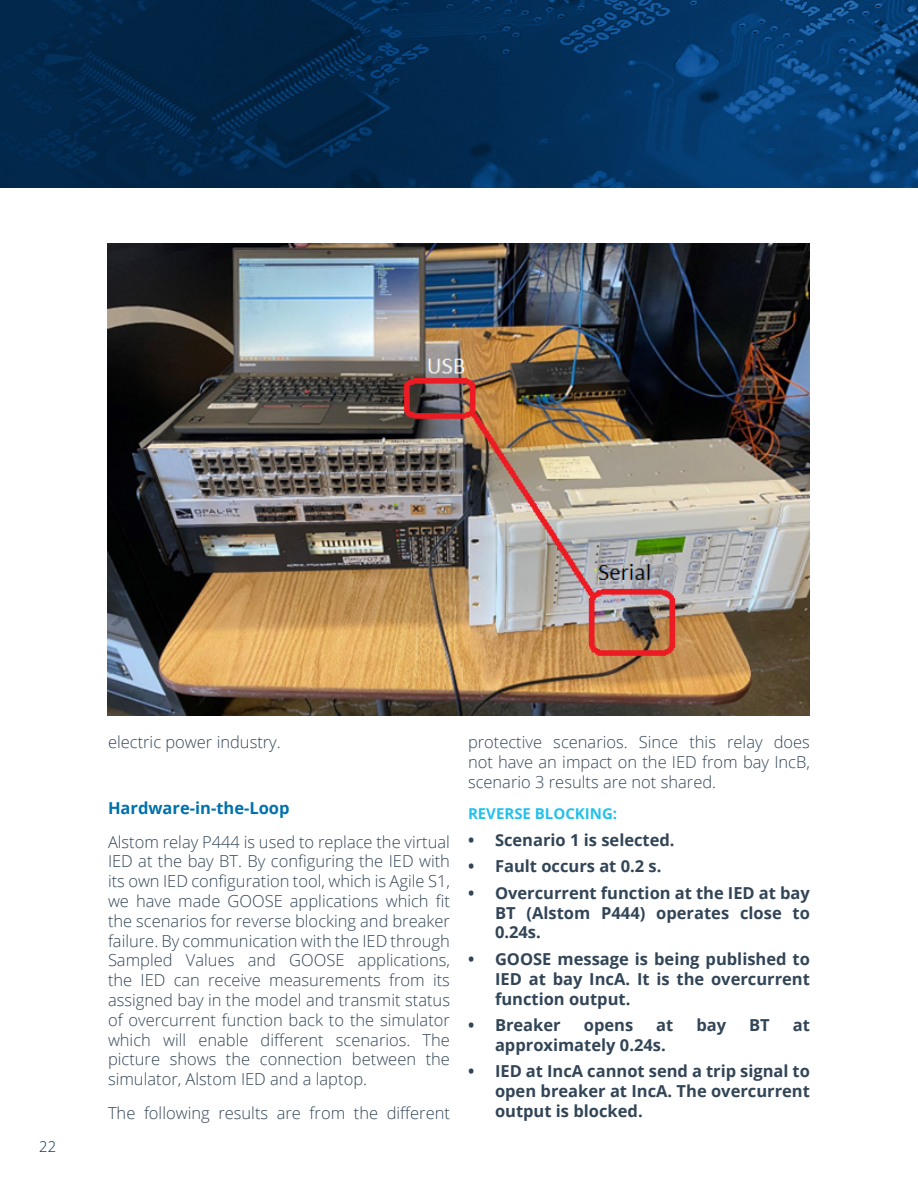
<style>
.page{position:relative;width:918px;height:1188px;background:#fff}
.page>*{position:absolute;margin:0;border:0;box-sizing:border-box;transform-origin:0 0}
.paragraph{font:300 16.5px/19.8px "Open Sans";color:#324557;text-align:justify}
.t1{font:700 16.5px/19.8px "Open Sans";color:#324557;text-align:justify}
.paragraph-2{font:700 16.5px "Open Sans";color:#0071ac}
.subtitle_2{font:700 15px "Open Sans";color:#23c1ec}
.t2{font:300 14.85px "Open Sans";color:#093152}
</style>
<div class="page">
<img style="left:0;top:0;width:918px;height:187px">
<img style="left:108px;top:243px;width:702px;height:472px">
<p class="t2" style="left:39px;top:1136px;width:19px">22</p>
<p class="paragraph" style="left:108px;top:732px;width:174px">electric power industry.</p>
<p class="paragraph-2" style="left:108px;top:797px;width:183px">Hardware-in-the-Loop</p>
<p class="paragraph" style="left:108px;top:831px;width:344px">Alstom relay P444 is used to replace the virtual IED at the bay BT. By configuring the IED with its own IED configuration tool, which is Agile S1, we have made GOOSE applications which fit the scenarios for reverse blocking and breaker failure. By communication with the IED through Sampled Values and GOOSE applications, the IED can receive measurements from its assigned bay in the model and transmit status of overcurrent function back to the simulator which will enable different scenarios. The picture shows the connection between the simulator, Alstom IED and a laptop.</p>
<p class="paragraph" style="left:108px;top:1102px;width:344px">The following results are from the different</p>
<p class="paragraph" style="left:468px;top:732px;width:344px">protective scenarios. Since this relay does not have an impact on the IED from bay IncB, scenario 3 results are not shared.</p>
<p class="subtitle_2" style="left:468px;top:803px;width:151px">REVERSE BLOCKING:</p>
<p class="t1" style="left:468px;top:829px;width:208px">• Scenario 1 is selected.</p>
<p class="t1" style="left:468px;top:856px;width:195px">• Fault occurs at 0.2 s.</p>
<p class="t1" style="left:495px;top:882px;width:317px;text-indent:-27px">• Overcurrent function at the IED at bay BT (Alstom P444) operates close to 0.24s.</p>
<p class="t1" style="left:495px;top:949px;width:317px;text-indent:-27px">• GOOSE message is being published to IED at bay IncA. It is the overcurrent function output.</p>
<p class="t1" style="left:468px;top:1015px;width:94px">• Breaker</p>
<p class="t1" style="left:584px;top:1015px;width:51px">opens</p>
<p class="t1" style="left:656px;top:1015px;width:19px">at</p>
<p class="t1" style="left:696px;top:1015px;width:31px">bay</p>
<p class="t1" style="left:749px;top:1015px;width:22px">BT</p>
<p class="t1" style="left:793px;top:1015px;width:19px">at</p>
<p class="t1" style="left:495px;top:1035px;width:172px">approximately 0.24s.</p>
<p class="t1" style="left:495px;top:1061px;width:317px;text-indent:-27px">• IED at IncA cannot send a trip signal to open breaker at IncA. The overcurrent output is blocked.</p>
</div>
